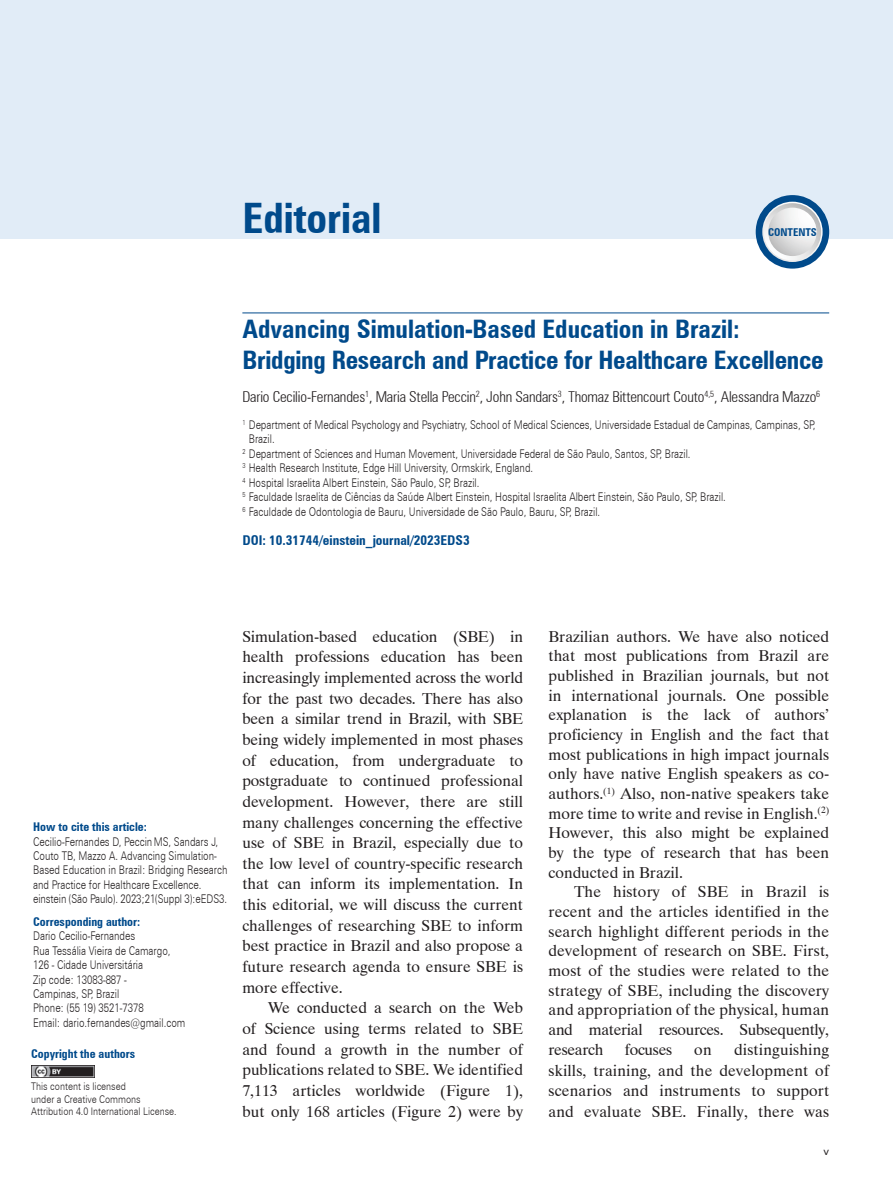
<style>
.page{position:relative;width:893px;height:1191px;background:#fff}
.page>*{position:absolute;margin:0;border:0;box-sizing:border-box;transform-origin:0 0}
.t1{font:700 condensed 42px "Zurich BT";color:#004a8b}
.t2{font:700 condensed 25.5px/30.6px "Zurich BT";letter-spacing:-.01em;color:#004a8b}
.t3{font:15.75px/20.7px "Dutch 801 BT";color:#231f20;text-align:justify}
.t4{font:15.75px "Dutch 801 BT";letter-spacing:-.02em;color:#231f20}
.t5{font:300 condensed 15px "Zurich BT";letter-spacing:-.01em;color:#231f20}
.t6{font:700 condensed 13.5px "Zurich BT";color:#004a8b}
.t7{font:300 12px/14.4px "Zurich BT";color:#231f20;scale:.8 1}
.t8{font:700 condensed 12px "Zurich BT";color:#004a8b}
.t9{font:700 condensed 10.8px "Zurich BT";color:#004a8b}
.t10{font:300 10.5px/12.6px "Zurich BT";color:#231f20;scale:.85 1}
.t11{font:10.5px "Zurich BT";color:#231f20}
</style>
<div class="page">
<div style="left:0;top:0;width:893px;height:239px;background:#e1ecf7"></div>
<hr style="left:242px;top:312px;width:587px;height:1px;background:#004a8b">
<img style="left:31px;top:1065px;width:63px;height:12px">
<div style="left:756px;top:195px;width:73px;height:74px;background:#004a8b;border-radius:50%"></div>
<svg style="left:762px;top:202px;width:61px;height:60px"></svg>
<svg style="left:764px;top:203px;width:57px;height:57px"></svg>
<svg style="left:768px;top:208px;width:49px;height:48px;background:#e4e4e4"></svg>
<h1 class="t1" style="left:242px;top:193px;width:141px">Editorial</h1>
<p class="t9" style="left:768px;top:225px;width:50px">CONTENTS</p>
<h2 class="t2" style="left:242px;top:314px;width:583px">Advancing Simulation-Based Education in Brazil:<br>Bridging Research and Practice for Healthcare Excellence</h2>
<p class="t5" style="left:242px;top:387px;width:579px">Dario Cecilio-Fernandes<sup>1</sup>, Maria Stella Peccin<sup>2</sup>, John Sandars<sup>3</sup>, Thomaz Bittencourt Couto<sup>4,5</sup>, Alessandra Mazzo<sup>6</sup></p>
<p class="t7" style="left:242px;top:417px;width:718px"><sup>1</sup> Department of Medical Psychology and Psychiatry, School of Medical Sciences, Universidade Estadual de Campinas, Campinas, SP,</p>
<p class="t7" style="left:249px;top:432px;width:34px">Brazil.</p>
<p class="t7" style="left:242px;top:446px;width:562px"><sup>2</sup> Department of Sciences and Human Movement, Universidade Federal de São Paulo, Santos, SP, Brazil.</p>
<p class="t7" style="left:242px;top:461px;width:365px"><sup>3</sup> Health Research Institute, Edge Hill University, Ormskirk, England.</p>
<p class="t7" style="left:242px;top:475px;width:298px"><sup>4</sup> Hospital Israelita Albert Einstein, São Paulo, SP, Brazil.</p>
<p class="t7" style="left:242px;top:489px;width:606px"><sup>5</sup> Faculdade Israelita de Ciências da Saúde Albert Einstein, Hospital Israelita Albert Einstein, São Paulo, SP, Brazil.</p>
<p class="t7" style="left:242px;top:504px;width:449px"><sup>6</sup> Faculdade de Odontologia de Bauru, Universidade de São Paulo, Bauru, SP, Brazil.</p>
<p class="t6" style="left:242px;top:532px;width:229px">DOI: 10.31744/einstein_journal/2023EDS3</p>
<p class="t8" style="left:33px;top:819px;width:115px">How to cite this article:</p>
<p class="t7" style="left:33px;top:834px;width:244px">Cecilio-Fernandes D, Peccin MS, Sandars J, Couto TB, Mazzo A. Advancing Simulation-Based Education in Brazil: Bridging Research and Practice for Healthcare Excellence. einstein (São Paulo). 2023;21(Suppl 3):eEDS3.</p>
<p class="t8" style="left:33px;top:914px;width:109px">Corresponding author:</p>
<p class="t7" style="left:33px;top:929px;width:192px">Dario Cecilio-Fernandes<br>Rua Tessália Vieira de Camargo,<br>126 - Cidade Universitária<br>Zip code: 13083-887 -<br>Campinas, SP, Brazil<br>Phone: (55 19) 3521-7378<br>Email: dario.fernandes@gmail.com</p>
<p class="t8" style="left:31px;top:1047px;width:105px">Copyright the authors</p>
<p class="t10" style="left:31px;top:1080px;width:173px">This content is licensed<br>under a Creative Commons<br>Attribution 4.0 International License.</p>
<p class="t3" style="left:242px;top:626px;width:282px">Simulation-based education (SBE) in health professions education has been increasingly implemented across the world for the past two decades. There has also been a similar trend in Brazil, with SBE being widely implemented in most phases of education, from undergraduate to postgraduate to continued professional development. However, there are still many challenges concerning the effective use of SBE in Brazil, especially due to the low level of country-specific research that can inform its implementation. In this editorial, we will discuss the current challenges of researching SBE to inform best practice in Brazil and also propose a future research agenda to ensure SBE is more effective.</p>
<p class="t3" style="left:242px;top:997px;width:282px;text-indent:26px">We conducted a search on the Web of Science using terms related to SBE and found a growth in the number of publications related to SBE. We identified 7,113 articles worldwide (Figure 1), but only 168 articles (Figure 2) were by</p>
<p class="t3" style="left:549px;top:626px;width:282px;line-height:19.6px">Brazilian authors. We have also noticed that most publications from Brazil are published in Brazilian journals, but not in international journals. One possible explanation is the lack of authors’ proficiency in English and the fact that most publications in high impact journals only have native English speakers as co&shy;authors.<sup>(1)</sup> Also, non-native speakers take more time to write and revise in English.<sup>(2)<br></sup>However, this also might be explained by the type of research that has been conducted in Brazil.</p>
<p class="t3" style="left:549px;top:882px;width:282px;line-height:19.8px;text-indent:26px">The history of SBE in Brazil is recent and the articles identified in the search highlight different periods in the development of research on SBE. First, most of the studies were related to the strategy of SBE, including the discovery and appropriation of the physical, human and material resources. Subsequently, research</p>
<p class="t3" style="left:549px;top:1039px;width:282px;text-indent:186px">distinguishing skills, training, and the development of scenarios and instruments to support and evaluate SBE. Finally, there was</p>
<p class="t4" style="left:625px;top:1040px;width:49px">focuses</p>
<p class="t3" style="left:694px;top:1039px;width:19px">on</p>
<p class="t11" style="left:823px;top:1144px;width:7px">v</p>
</div>
